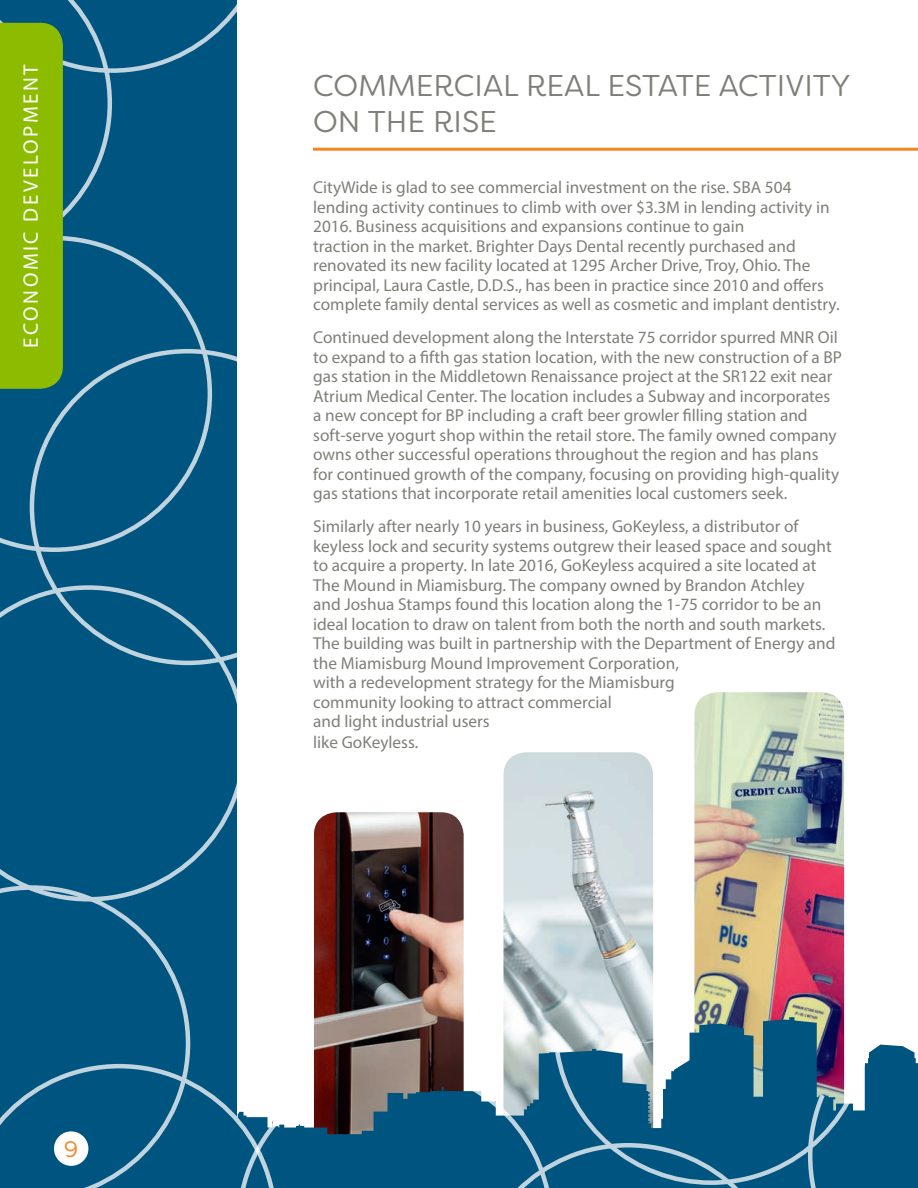
<style>
.page{position:relative;width:918px;height:1188px;background:#fff}
.page>*{position:absolute;margin:0;border:0;box-sizing:border-box;transform-origin:0 0}
.t1{font:30px/36px "Filson Soft";color:#7f7f79}
.t2{font:22.35px "Filson Soft";color:#f58520}
.t3{font:21px "Myriad Pro";letter-spacing:.12em;color:#fff}
.t4{font:17.25px/19.5px "Myriad Pro";color:#7f7f79}
</style>
<div class="page">
<img style="left:694px;top:692px;width:150px;height:250px">
<img style="left:503px;top:752px;width:150px;height:254px">
<img style="left:314px;top:812px;width:150px;height:194px">
<svg style="left:313px;top:1006px;width:493px;height:182px"></svg>
<img style="left:552px;top:942px;width:293px;height:245px">
<svg style="left:806px;top:996px;width:112px;height:192px"></svg>
<div style="left:0;top:0;width:237px;height:1188px;background:#005480"></div>
<svg style="left:0;top:585px;width:237px;height:300px"></svg>
<svg style="left:0;top:389px;width:212px;height:163px"></svg>
<svg style="left:190px;top:1064px;width:596px;height:124px"></svg>
<svg style="left:0;top:885px;width:190px;height:303px"></svg>
<div style="left:54px;top:1131px;width:34px;height:35px;background:#fff;border-radius:50%"></div>
<svg style="left:0;top:0;width:237px;height:389px"></svg>
<svg style="left:313px;top:147px;width:605px;height:4px;background:#f7a357"></svg>
<p class="t3" style="left:18px;top:348px;width:285px;rotate:-90deg">ECONOMIC DEVELOPMENT</p>
<p class="t2" style="left:64px;top:1135px;width:15px">9</p>
<p class="t1" style="left:313px;top:68px;width:539px">COMMERCIAL REAL ESTATE ACTIVITY<br>ON THE RISE</p>
<p class="t4" style="left:313px;top:177px;width:528px">CityWide is glad to see commercial investment on the rise. SBA 504 lending activity continues to climb with over $3.3M in lending activity in 2016. Business acquisitions and expansions continue to gain<br>traction in the market. Brighter Days Dental recently purchased and renovated its new facility located at 1295 Archer Drive, Troy, Ohio. The principal, Laura Castle, D.D.S., has been in practice since 2010 and offers complete family dental services as well as cosmetic and implant dentistry.</p>
<p class="t4" style="left:313px;top:327px;width:530px">Continued development along the Interstate 75 corridor spurred MNR Oil to expand to a fifth gas station location, with the new construction of a BP gas station in the Middletown Renaissance project at the SR122 exit near Atrium Medical Center. The location includes a Subway and incorporates a new concept for BP including a craft beer growler filling station and soft-serve yogurt shop within the retail store. The family owned company owns other successful operations throughout the region and has plans for continued growth of the company, focusing on providing high-quality gas stations that incorporate retail amenities local customers seek.</p>
<p class="t4" style="left:313px;top:516px;width:524px">Similarly after nearly 10 years in business, GoKeyless, a distributor of keyless lock and security systems outgrew their leased space and sought to acquire a property. In late 2016, GoKeyless acquired a site located at The Mound in Miamisburg. The company owned by Brandon Atchley and Joshua Stamps found this location along the 1-75 corridor to be an ideal location to draw on talent from both the north and south markets.<br>The building was built in partnership with the Department of Energy and the Miamisburg Mound Improvement Corporation,<br>with a redevelopment strategy for the Miamisburg<br>community looking to attract commercial<br>and light industrial users<br>like GoKeyless.</p>
</div>
